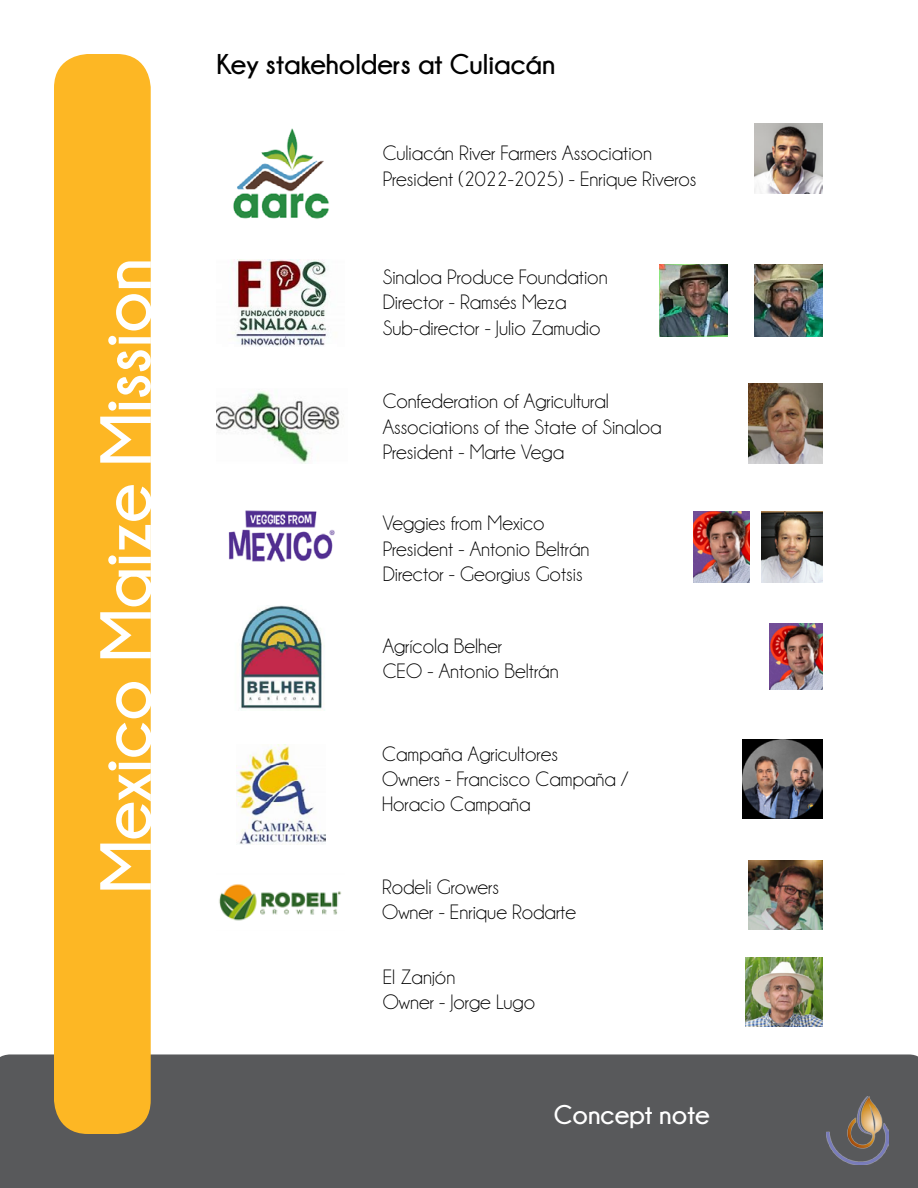
<style>
.page{position:relative;width:918px;height:1188px;background:#fff}
.page>*{position:absolute;margin:0;border:0;box-sizing:border-box;transform-origin:0 0}
.t1{font:700 72px "Champagne&Limousines";color:#fff}
.t2{font:700 28.5px "Champagne&Limousines";color:#000}
.t3{font:700 27px "Champagne&Limousines";color:#fff}
.t4{font:21px/25.2px "Champagne&Limousines";color:#000}
</style>
<div class="page">
<div style="left:0;top:1054px;width:918px;height:134px;background:#58595b"></div>
<img style="left:826px;top:1097px;width:62px;height:68px">
<div style="left:54px;top:54px;width:97px;height:1080px;background:#fdb724;border-radius:34px"></div>
<img style="left:233px;top:128px;width:96px;height:91px">
<img style="left:240px;top:606px;width:85px;height:104px">
<img style="left:228px;top:510px;width:107px;height:52px">
<img style="left:232px;top:260px;width:97px;height:87px">
<img style="left:217px;top:391px;width:126px;height:73px">
<img style="left:659px;top:264px;width:69px;height:72px">
<img style="left:754px;top:264px;width:69px;height:72px">
<img style="left:236px;top:745px;width:89px;height:100px">
<img style="left:219px;top:884px;width:122px;height:37px">
<img style="left:743px;top:739px;width:80px;height:80px">
<img style="left:745px;top:958px;width:78px;height:69px">
<img style="left:770px;top:623px;width:53px;height:67px">
<img style="left:693px;top:511px;width:57px;height:71px">
<img style="left:762px;top:511px;width:60px;height:71px">
<img style="left:748px;top:861px;width:74px;height:68px">
<img style="left:748px;top:384px;width:74px;height:80px">
<img style="left:754px;top:124px;width:68px;height:70px">
<h1 class="t1" style="left:86px;top:893px;width:636px;rotate:-90deg">Mexico Maize Mission</h1>
<h2 class="t2" style="left:217px;top:48px;width:340px">Key stakeholders at Culiacán</h2>
<p class="t4" style="left:383px;top:141px;width:315px">Culiacán River Farmers Association<br>President (2022-2025) - Enrique Riveros</p>
<p class="t4" style="left:383px;top:265px;width:227px">Sinaloa Produce Foundation<br>Director - Ramsés Meza<br>Sub-director - Julio Zamudio</p>
<p class="t4" style="left:383px;top:389px;width:281px">Confederation of Agricultural<br>Associations of the State of Sinaloa<br>President - Marte Vega</p>
<p class="t4" style="left:383px;top:511px;width:208px">Veggies from Mexico<br>President - Antonio Beltrán<br>Director - Georgius Gotsis</p>
<p class="t4" style="left:383px;top:633px;width:178px">Agrícola Belher<br>CEO - Antonio Beltrán</p>
<p class="t4" style="left:382px;top:741px;width:247px">Campaña Agricultores<br>Owners - Francisco Campaña /<br>Horacio Campaña</p>
<p class="t4" style="left:382px;top:875px;width:195px">Rodeli Growers<br>Owner - Enrique Rodarte</p>
<p class="t4" style="left:383px;top:964px;width:154px">El Zanjón<br>Owner - Jorge Lugo</p>
<p class="t3" style="left:554px;top:1100px;width:157px">Concept note</p>
</div>
